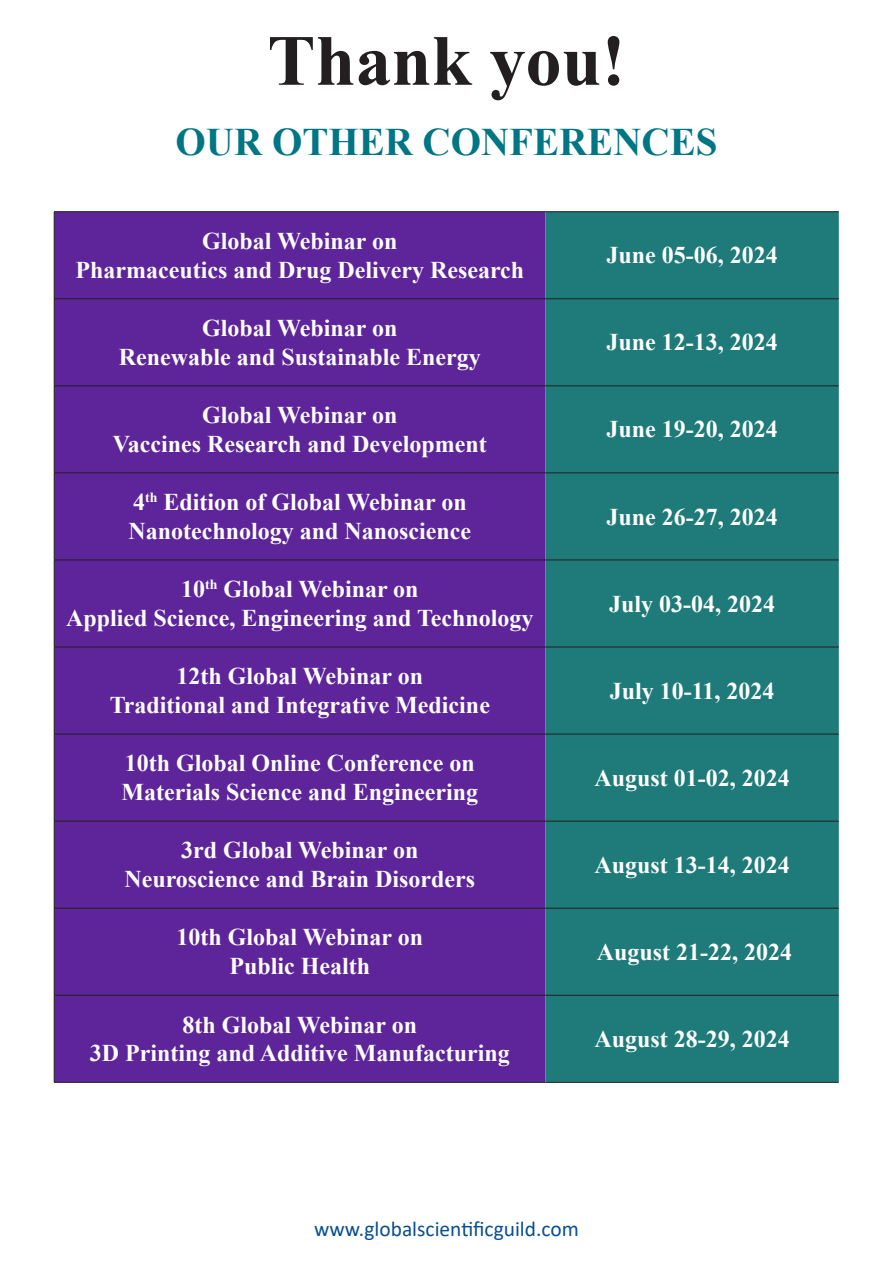
<style>
.page{position:relative;width:893px;height:1263px;background:#fff}
.page>*{position:absolute;margin:0;border:0;box-sizing:border-box;transform-origin:0 0}
.t1{font:700 72px "Times New Roman";color:#231f20}
.t2{font:700 39px "Times New Roman";color:#007684}
.t3{font:700 24px "Times New Roman";color:#fff}
.t4{font:21.45px "Calibri";color:#094e92}
</style>
<div class="page">
<div style="left:55px;top:212px;width:490px;height:870px;background:#5e2499"></div>
<svg style="left:545px;top:212px;width:294px;height:870px;background:#247a7c"></svg>
<hr style="left:54px;top:212px;width:1px;height:87px;background:#231f20">
<hr style="left:54px;top:299px;width:1px;height:87px;background:#231f20">
<hr style="left:54px;top:386px;width:1px;height:87px;background:#231f20">
<hr style="left:54px;top:473px;width:1px;height:87px;background:#231f20">
<hr style="left:54px;top:560px;width:1px;height:87px;background:#231f20">
<hr style="left:54px;top:647px;width:1px;height:87px;background:#231f20">
<hr style="left:54px;top:734px;width:1px;height:87px;background:#231f20">
<hr style="left:54px;top:821px;width:1px;height:87px;background:#231f20">
<hr style="left:54px;top:908px;width:1px;height:87px;background:#231f20">
<hr style="left:54px;top:995px;width:1px;height:87px;background:#231f20">
<hr style="left:54px;top:211px;width:491px;height:1px;background:#231f20">
<hr style="left:54px;top:298px;width:491px;height:1px;background:#231f20">
<hr style="left:54px;top:386px;width:491px;height:1px;background:#231f20">
<hr style="left:54px;top:473px;width:491px;height:1px;background:#231f20">
<hr style="left:54px;top:560px;width:491px;height:1px;background:#231f20">
<hr style="left:54px;top:647px;width:491px;height:1px;background:#231f20">
<hr style="left:54px;top:734px;width:491px;height:1px;background:#231f20">
<hr style="left:54px;top:821px;width:491px;height:1px;background:#231f20">
<hr style="left:54px;top:908px;width:491px;height:1px;background:#231f20">
<hr style="left:54px;top:995px;width:491px;height:1px;background:#231f20">
<hr style="left:54px;top:1082px;width:491px;height:1px;background:#231f20">
<hr style="left:545px;top:211px;width:294px;height:1px;background:#231f20">
<hr style="left:545px;top:298px;width:294px;height:1px;background:#231f20">
<hr style="left:545px;top:386px;width:294px;height:1px;background:#231f20">
<hr style="left:545px;top:473px;width:294px;height:1px;background:#231f20">
<hr style="left:545px;top:560px;width:294px;height:1px;background:#231f20">
<hr style="left:545px;top:647px;width:294px;height:1px;background:#231f20">
<hr style="left:545px;top:734px;width:294px;height:1px;background:#231f20">
<hr style="left:545px;top:821px;width:294px;height:1px;background:#231f20">
<hr style="left:545px;top:908px;width:294px;height:1px;background:#231f20">
<hr style="left:545px;top:995px;width:294px;height:1px;background:#231f20">
<hr style="left:545px;top:1082px;width:294px;height:1px;background:#231f20">
<p class="t1" style="left:267px;top:9px;width:360px">Thank you!</p>
<p class="t2" style="left:176px;top:113px;width:543px">OUR OTHER CONFERENCES</p>
<p class="t3" style="left:202px;top:224px;width:197px">Global Webinar on</p>
<p class="t3" style="left:75px;top:252px;width:450px">Pharmaceutics and Drug Delivery Research</p>
<p class="t3" style="left:202px;top:311px;width:197px">Global Webinar on</p>
<p class="t3" style="left:119px;top:339px;width:364px">Renewable and Sustainable Energy</p>
<p class="t3" style="left:202px;top:398px;width:197px">Global Webinar on</p>
<p class="t3" style="left:113px;top:426px;width:375px">Vaccines Research and Development</p>
<p class="t3" style="left:133px;top:485px;width:335px">4<sup>th</sup> Edition of Global Webinar on</p>
<p class="t3" style="left:128px;top:514px;width:344px">Nanotechnology and Nanoscience</p>
<p class="t3" style="left:181px;top:572px;width:239px">10<sup>th</sup> Global Webinar on</p>
<p class="t3" style="left:66px;top:601px;width:469px">Applied Science, Engineering and Technology</p>
<p class="t3" style="left:177px;top:659px;width:248px">12th Global Webinar on</p>
<p class="t3" style="left:110px;top:688px;width:382px">Traditional and Integrative Medicine</p>
<p class="t3" style="left:125px;top:746px;width:352px">10th Global Online Conference on</p>
<p class="t3" style="left:122px;top:775px;width:358px">Materials Science and Engineering</p>
<p class="t3" style="left:181px;top:833px;width:239px">3rd Global Webinar on</p>
<p class="t3" style="left:124px;top:862px;width:352px">Neuroscience and Brain Disorders</p>
<p class="t3" style="left:177px;top:920px;width:248px">10th Global Webinar on</p>
<p class="t3" style="left:229px;top:949px;width:142px">Public Health</p>
<p class="t3" style="left:183px;top:1007px;width:236px">8th Global Webinar on</p>
<p class="t3" style="left:90px;top:1036px;width:422px">3D Printing and Additive Manufacturing</p>
<p class="t3" style="left:606px;top:238px;width:173px">June 05-06, 2024</p>
<p class="t3" style="left:606px;top:325px;width:173px">June 12-13, 2024</p>
<p class="t3" style="left:606px;top:412px;width:173px">June 19-20, 2024</p>
<p class="t3" style="left:606px;top:499px;width:173px">June 26-27, 2024</p>
<p class="t3" style="left:609px;top:586px;width:168px">July 03-04, 2024</p>
<p class="t3" style="left:610px;top:673px;width:166px">July 10-11, 2024</p>
<p class="t3" style="left:594px;top:760px;width:197px">August 01-02, 2024</p>
<p class="t3" style="left:594px;top:847px;width:197px">August 13-14, 2024</p>
<p class="t3" style="left:597px;top:934px;width:197px">August 21-22, 2024</p>
<p class="t3" style="left:594px;top:1021px;width:197px">August 28-29, 2024</p>
<p class="t4" style="left:314px;top:1214px;width:266px">www.globalscientificguild.com</p>
</div>
